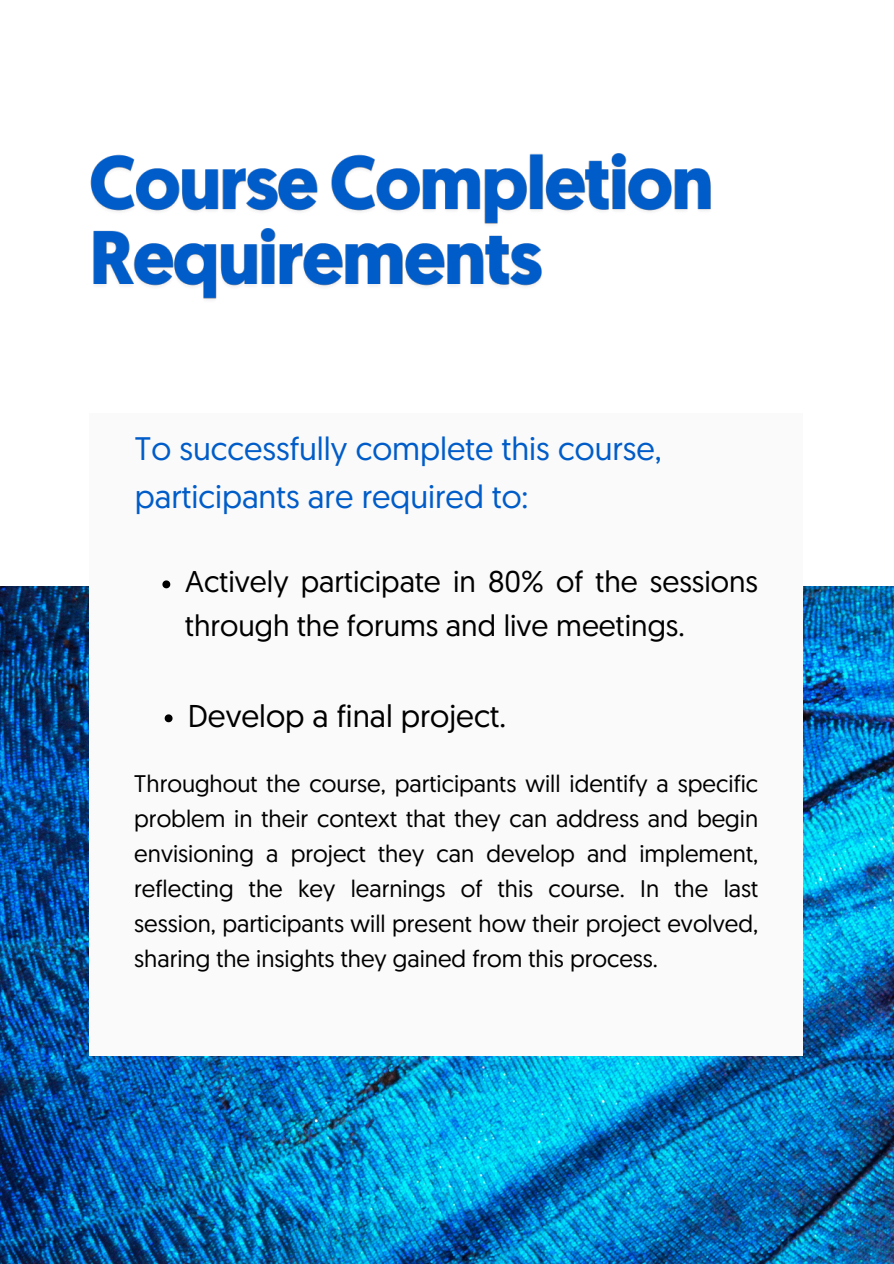
<style>
.page{position:relative;width:894px;height:1264px;background:#fff}
.page>*{position:absolute;margin:0;border:0;box-sizing:border-box;transform-origin:0 0}
.t1{font:32.55px/48.3px "Geomanist";color:#005cc8}
.t2{font:31.5px "Geomanist";color:#000}
.t3{font:30px/43.8px "Geomanist";color:#000}
.t4{font:24px/34.8px "Geomanist";color:#000;text-align:justify}
</style>
<div class="page">
<img style="left:0;top:586px;width:893px;height:677px">
<div style="left:89px;top:412px;width:713px;height:643px;background:#fafafa"></div>
<img style="left:90px;top:153px;width:621px;height:147px">
<svg style="left:162px;top:580px;width:8px;height:8px"></svg>
<svg style="left:165px;top:714px;width:7px;height:8px"></svg>
<h1 class="t1" style="left:135px;top:423px;width:528px">To successfully complete this course, participants are required to:</h1>
<p class="t3" style="left:185px;top:558px;width:574px">Actively participate in 80% of the sessions through the forums and live meetings.</p>
<h2 class="t2" style="left:188px;top:695px;width:320px">Develop a final project.</h2>
<p class="t4" style="left:134px;top:765px;width:625px">Throughout the course, participants will identify a specific problem in their context that they can address and begin envisioning a project they can develop and implement, reflecting the key learnings of this course. In the last session, participants will present how their project evolved, sharing the insights they gained from this process.</p>
</div>
